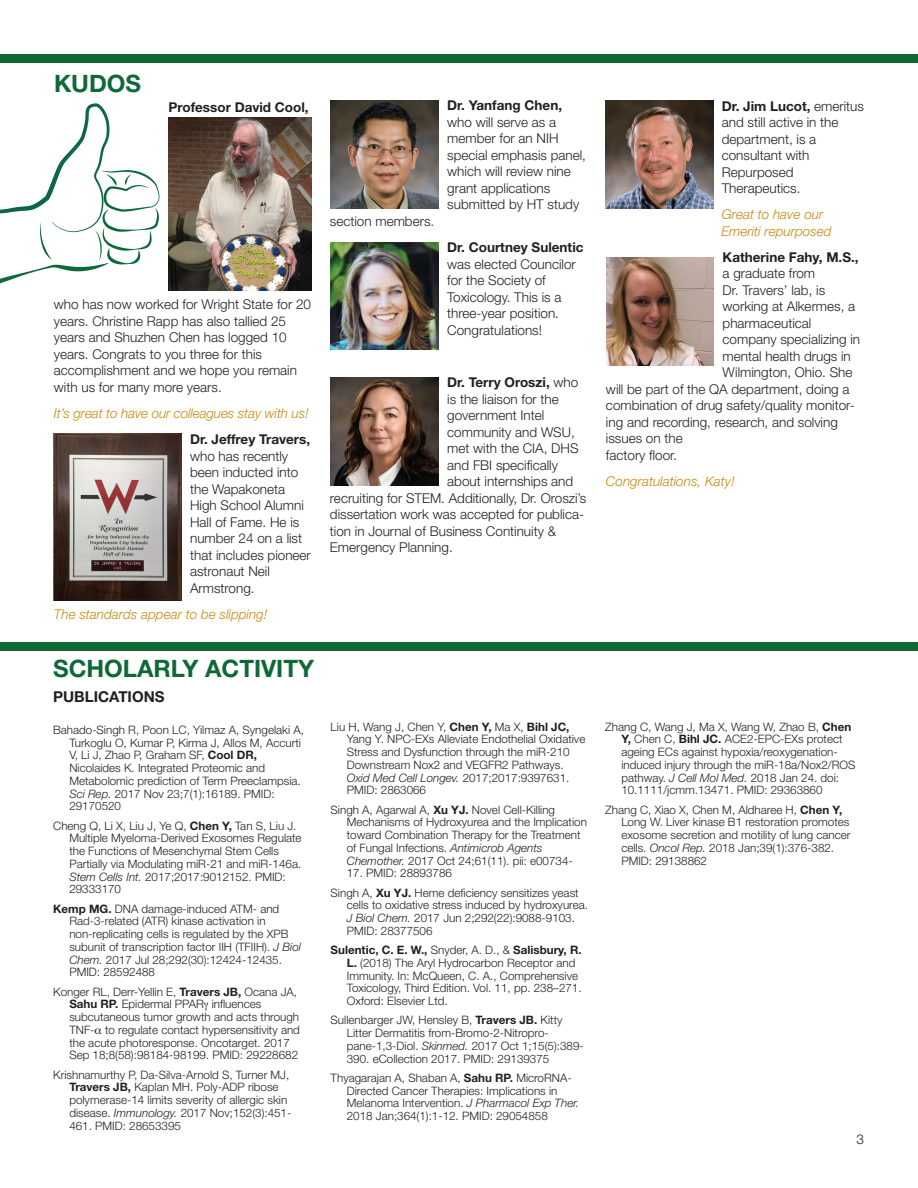
<style>
.page{position:relative;width:918px;height:1188px;background:#fff}
.page>*{position:absolute;margin:0;border:0;box-sizing:border-box;transform-origin:0 0}
.t1{font:700 24px "Helvetica Neue LT Std";color:#0e6937}
.t2{font:700 15px "Helvetica Neue LT Std";color:#231f20}
.t3{font:300 13.5px/16.5px "Helvetica Neue LT Std";color:#231f20}
.t4{font:italic 300 13.5px/16.5px "Helvetica Neue LT Std";color:#c8890e}
.t5{font:700 13.5px "Helvetica Neue LT Std";color:#231f20}
.t6{font:300 11.7px/12.8px "Helvetica Neue LT Std";color:#231f20}
.s1{font-weight:700}
.s2{font-style:italic}
.s3{font-weight:300}
</style>
<div class="page">
<div style="left:0;top:642px;width:918px;height:9px;background:#0e6937"></div>
<div style="left:0;top:54px;width:918px;height:9px;background:#0e6937"></div>
<img style="left:331px;top:101px;width:108px;height:108px">
<img style="left:605px;top:101px;width:108px;height:108px">
<img style="left:331px;top:243px;width:108px;height:107px">
<img style="left:331px;top:378px;width:108px;height:108px">
<img style="left:606px;top:257px;width:108px;height:108px">
<svg style="left:0;top:103px;width:160px;height:181px"></svg>
<img style="left:168px;top:118px;width:144px;height:172px">
<img style="left:54px;top:434px;width:128px;height:167px">
<h1 class="t1" style="left:54px;top:68px;width:89px">KUDOS</h1>
<p class="t5" style="left:168px;top:99px;width:142px">Professor David Cool,</p>
<p class="t3" style="left:54px;top:296px;width:259px">who has now worked for Wright State for 20 years. Christine Rapp has also tallied 25 years and Shuzhen Chen has logged 10 years. Congrats to you three for this accomplishment and we hope you remain with us for many more years.</p>
<p class="t4" style="left:54px;top:405px;width:256px">It’s great to have our colleagues stay with us!</p>
<p class="t5" style="left:190px;top:431px;width:122px">Dr. Jeffrey Travers,</p>
<p class="t3" style="left:190px;top:448px;width:122px">who has recently been inducted into the Wapakoneta<br>High School Alumni<br>Hall of Fame. He is number 24 on a list that includes pioneer astronaut Neil<br>Armstrong.</p>
<p class="t4" style="left:54px;top:606px;width:215px">The standards appear to be slipping!</p>
<h1 class="t1" style="left:53px;top:654px;width:262px">SCHOLARLY ACTIVITY</h1>
<p class="t2" style="left:53px;top:687px;width:113px">PUBLICATIONS</p>
<p class="t6" style="left:69px;top:723px;width:236px;text-indent:-16px">Bahado-Singh R, Poon LC, Yilmaz A, Syngelaki A, Turkoglu O, Kumar P, Kirma J, Allos M, Accurti V, Li J, Zhao P, Graham SF, <span class="s1">Cool DR, </span>Nicolaides K. Integrated Proteomic and Metabolomic prediction of Term Preeclampsia.<br><span class="s2">Sci Rep.</span> 2017 Nov 23;7(1):16189. PMID:<br>29170520</p>
<p class="t6" style="left:69px;top:819px;width:234px;text-indent:-16px">Cheng Q, Li X, Liu J, Ye Q, <span class="s1">Chen Y,</span> Tan S, Liu J.<br>Multiple Myeloma-Derived Exosomes Regulate the Functions of Mesenchymal Stem Cells Partially via Modulating miR-21 and miR-146a.<br><span class="s2">Stem Cells Int.</span> 2017;2017:9012152. PMID:<br>29333170</p>
<p class="t6" style="left:69px;top:902px;width:233px;text-indent:-16px"><span class="s1">Kemp MG.</span> DNA damage-induced ATM- and Rad-3-related (ATR) kinase activation in non-replicating cells is regulated by the XPB subunit of transcription factor IIH (TFIIH). <span class="s2">J Biol Chem.</span> 2017 Jul 28;292(30):12424-12435.<br>PMID: 28592488</p>
<p class="t6" style="left:69px;top:985px;width:232px;text-indent:-16px">Konger RL, Derr-Yellin E, <span class="s1">Travers JB,</span> Ocana JA, <span class="s1">Sahu RP.</span> Epidermal PPAR influences subcutaneous tumor growth and acts through TNF- to regulate contact hypersensitivity and the acute photoresponse. Oncotarget. 2017<br>Sep 18;8(58):98184-98199. PMID: 29228682</p>
<p class="t6" style="left:69px;top:1068px;width:224px;text-indent:-16px">Krishnamurthy P, Da-Silva-Arnold S, Turner MJ, <span class="s1">Travers JB,</span> Kaplan MH. Poly-ADP ribose polymerase-14 limits severity of allergic skin disease. <span class="s2">Immunology.</span> 2017 Nov;152(3):451- 461. PMID: 28653395</p>
<p class="t3" style="left:330px;top:213px;width:106px">section members.</p>
<p class="t5" style="left:447px;top:97px;width:116px">Dr. Yanfang Chen,</p>
<p class="t3" style="left:447px;top:114px;width:140px">who will serve as a member for an NIH special emphasis panel, which will review nine grant applications submitted by HT study</p>
<p class="t5" style="left:447px;top:239px;width:138px">Dr. Courtney Sulentic</p>
<p class="t3" style="left:447px;top:255px;width:130px">was elected Councilor for the Society of<br>Toxicology. This is a three-year position.<br>Congratulations!</p>
<p class="t5" style="left:447px;top:374px;width:133px">Dr. Terry Oroszi, <span class="s3">who</span></p>
<p class="t3" style="left:447px;top:390px;width:113px">is the liaison for the</p>
<p class="t3" style="left:447px;top:407px;width:99px">government Intel</p>
<p class="t3" style="left:447px;top:423px;width:129px">community and WSU,</p>
<p class="t3" style="left:447px;top:440px;width:133px">met with the CIA, DHS</p>
<p class="t3" style="left:447px;top:456px;width:112px">and FBI specifically</p>
<p class="t3" style="left:447px;top:473px;width:127px">about internships and</p>
<p class="t3" style="left:330px;top:489px;width:258px">recruiting for STEM. Additionally, Dr. Oroszi’s</p>
<p class="t3" style="left:330px;top:506px;width:256px">dissertation work was accepted for publica-</p>
<p class="t3" style="left:330px;top:522px;width:228px">tion in Journal of Business Continuity &amp;</p>
<p class="t3" style="left:330px;top:539px;width:124px">Emergency Planning.</p>
<p class="t6" style="left:347px;top:720px;width:240px;text-indent:-16px">Liu H, Wang J, Chen Y, <span class="s1">Chen Y,</span> Ma X, <span class="s1">Bihl JC, </span>Yang Y. NPC-EXs Alleviate Endothelial Oxidative Stress and Dysfunction through the miR-210<br>Downstream Nox2 and VEGFR2 Pathways.<br><span class="s2">Oxid Med Cell Longev.</span> 2017;2017:9397631.<br>PMID: 2863066</p>
<p class="t6" style="left:347px;top:803px;width:242px;text-indent:-16px">Singh A, Agarwal A, <span class="s1">Xu YJ.</span> Novel Cell-Killing Mechanisms of Hydroxyurea and the Implication toward Combination Therapy for the Treatment of Fungal Infections. <span class="s2">Antimicrob Agents Chemother.</span> 2017 Oct 24;61(11). pii: e00734-</p>
<p class="t6" style="left:331px;top:863px;width:250px;line-height:19.2px;text-indent:16px">17. PMID: 28893786<br>Singh A, <span class="s1">Xu YJ.</span> Heme deficiency sensitizes yeast</p>
<p class="t6" style="left:347px;top:899px;width:243px">cells to oxidative stress induced by hydroxyurea.<br><span class="s2">J Biol Chem.</span> 2017 Jun 2;292(22):9088-9103.<br>PMID: 28377506</p>
<p class="t6" style="left:347px;top:943px;width:236px;text-indent:-16px"><span class="s1">Sulentic, C. E. W.,</span> Snyder, A. D., &amp; <span class="s1">Salisbury, R.<br>L.</span> (2018) The Aryl Hydrocarbon Receptor and Immunity. In: McQueen, C. A., Comprehensive Toxicology, Third Edition. Vol. 11, pp. 238–271.<br>Oxford: Elsevier Ltd.</p>
<p class="t6" style="left:347px;top:1014px;width:238px;text-indent:-16px">Sullenbarger JW, Hensley B, <span class="s1">Travers JB.</span> Kitty Litter Dermatitis from-Bromo-2-Nitropro&shy;pane-1,3-Diol. <span class="s2">Skinmed.</span> 2017 Oct 1;15(5):389- 390. eCollection 2017. PMID: 29139375</p>
<p class="t6" style="left:347px;top:1071px;width:234px;text-indent:-16px">Thyagarajan A, Shaban A, <span class="s1">Sahu RP.</span> MicroRNA-Directed Cancer Therapies: Implications in Melanoma Intervention. <span class="s2">J Pharmacol Exp Ther.<br></span>2018 Jan;364(1):1-12. PMID: 29054858</p>
<p class="t3" style="left:722px;top:97px;width:144px"><span class="s1">Dr. Jim Lucot,</span> emeritus and still active in the department, is a consultant with<br>Repurposed<br>Therapeutics.</p>
<p class="t4" style="left:722px;top:206px;width:112px">Great to have our<br>Emeriti repurposed</p>
<p class="t5" style="left:723px;top:249px;width:138px">Katherine Fahy, M.S.,</p>
<p class="t3" style="left:723px;top:265px;width:94px">a graduate from</p>
<p class="t3" style="left:723px;top:282px;width:104px">Dr. Travers’ lab, is</p>
<p class="t3" style="left:723px;top:298px;width:134px">working at Alkermes, a</p>
<p class="t3" style="left:723px;top:315px;width:90px">pharmaceutical</p>
<p class="t3" style="left:723px;top:331px;width:139px">company specializing in</p>
<p class="t3" style="left:723px;top:348px;width:130px">mental health drugs in</p>
<p class="t3" style="left:723px;top:364px;width:131px">Wilmington, Ohio. She</p>
<p class="t3" style="left:606px;top:381px;width:245px">will be part of the QA department, doing a</p>
<p class="t3" style="left:606px;top:397px;width:250px">combination of drug safety/quality monitor-</p>
<p class="t3" style="left:606px;top:414px;width:233px">ing and recording, research, and solving</p>
<p class="t3" style="left:606px;top:430px;width:78px">issues on the</p>
<p class="t3" style="left:606px;top:447px;width:73px">factory floor.</p>
<p class="t4" style="left:606px;top:473px;width:130px">Congratulations, Katy!</p>
<p class="t6" style="left:621px;top:720px;width:236px;text-indent:-16px">Zhang C, Wang J, Ma X, Wang W, Zhao B, <span class="s1">Chen Y,</span> Chen C, <span class="s1">Bihl JC.</span> ACE2-EPC-EXs protect ageing ECs against hypoxia/reoxygenation&shy;induced injury through the miR-18a/Nox2/ROS pathway. <span class="s2">J Cell Mol Med.</span> 2018 Jan 24. doi:<br>10.1111/jcmm.13471. PMID: 29363860</p>
<p class="t6" style="left:621px;top:803px;width:231px;text-indent:-16px">Zhang C, Xiao X, Chen M, Aldharee H, <span class="s1">Chen Y, </span>Long W. Liver kinase B1 restoration promotes exosome secretion and motility of lung cancer cells. <span class="s2">Oncol Rep.</span> 2018 Jan;39(1):376-382.<br>PMID: 29138862</p>
<p class="t3" style="left:856px;top:1130px;width:9px">3</p>
</div>
